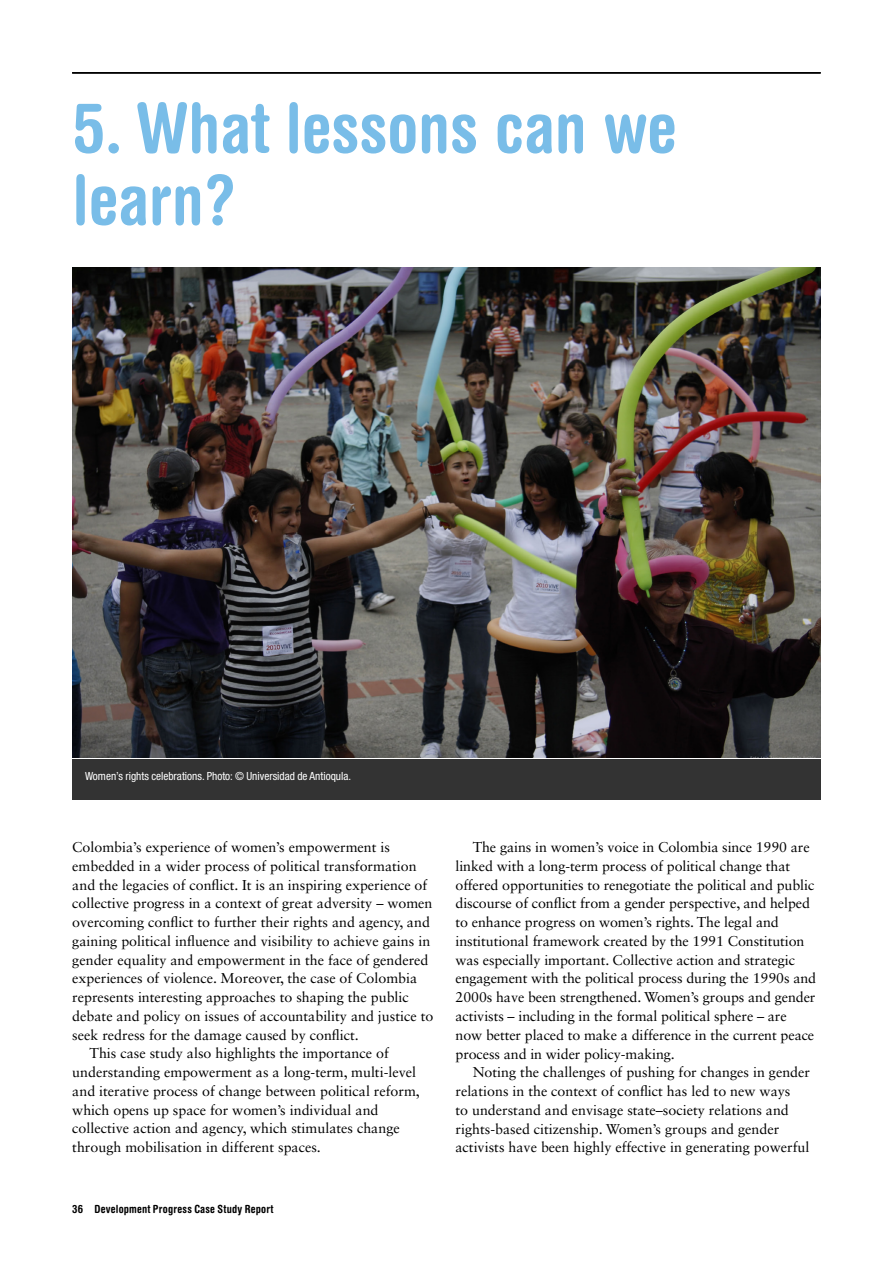
<style>
.page{position:relative;width:893px;height:1263px;background:#fff}
.page>*{position:absolute;margin:0;border:0;box-sizing:border-box;transform-origin:0 0}
.t1{font:700 condensed 69px/72px "Helvetica Rounded LT Std";color:#79bde8}
.t2{font:14.25px/18.8px "Sabon LT Std";color:#000}
.t3{font:condensed 11.25px "Helvetica Neue LT Std";color:#fff}
.t4{font:700 condensed 11.25px "Helvetica Rounded LT Std";letter-spacing:.02em;color:#000}
</style>
<div class="page">
<hr style="left:72px;top:72px;width:749px;height:2px;background:#000">
<img style="left:72px;top:267px;width:749px;height:490px">
<div style="left:72px;top:760px;width:749px;height:40px;background:#333"></div>
<h1 class="t1" style="left:72px;top:91px;width:606px">5. What lessons can we learn?</h1>
<p class="t3" style="left:85px;top:770px;width:268px">Women’s rights celebrations. Photo: © Universidad de Antioqula.</p>
<p class="t2" style="left:72px;top:838px;width:319px">Colombia’s experience of women’s empowerment is</p>
<p class="t2" style="left:72px;top:856px;width:346px">embedded in a wider process of political transformation</p>
<p class="t2" style="left:72px;top:875px;width:356px">and the legacies of conflict. It is an inspiring experience of</p>
<p class="t2" style="left:72px;top:894px;width:362px">collective progress in a context of great adversity – women</p>
<p class="t2" style="left:72px;top:913px;width:359px">overcoming conflict to further their rights and agency, and</p>
<p class="t2" style="left:72px;top:931px;width:359px">gaining political influence and visibility to achieve gains in</p>
<p class="t2" style="left:72px;top:950px;width:358px">gender equality and empowerment in the face of gendered</p>
<p class="t2" style="left:72px;top:969px;width:346px">experiences of violence. Moreover, the case of Colombia</p>
<p class="t2" style="left:72px;top:988px;width:338px">represents interesting approaches to shaping the public</p>
<p class="t2" style="left:72px;top:1006px;width:363px">debate and policy on issues of accountability and justice to</p>
<p class="t2" style="left:72px;top:1025px;width:288px">seek redress for the damage caused by conflict.</p>
<p class="t2" style="left:90px;top:1044px;width:301px">This case study also highlights the importance of</p>
<p class="t2" style="left:72px;top:1063px;width:345px">understanding empowerment as a long-term, multi-level</p>
<p class="t2" style="left:72px;top:1081px;width:349px">and iterative process of change between political reform,</p>
<p class="t2" style="left:72px;top:1100px;width:308px">which opens up space for women’s individual and</p>
<p class="t2" style="left:72px;top:1119px;width:329px">collective action and agency, which stimulates change</p>
<p class="t2" style="left:72px;top:1138px;width:250px">through mobilisation in different spaces.</p>
<p class="t4" style="left:72px;top:1202px;width:203px">36 Development Progress Case Study Report</p>
<p class="t2" style="left:455px;top:838px;width:362px;text-indent:17px">The gains in women’s voice in Colombia since 1990 are linked with a long-term process of political change that offered opportunities to renegotiate the political and public discourse of conflict from a gender perspective, and helped to enhance progress on women’s rights. The legal and institutional framework created by the 1991 Constitution was especially important. Collective action and strategic engagement with the political process during the 1990s and 2000s have been strengthened. Women’s groups and gender activists – including in the formal political sphere – are now better placed to make a difference in the current peace process and in wider policy-making.</p>
<p class="t2" style="left:455px;top:1063px;width:356px;text-indent:17px">Noting the challenges of pushing for changes in gender relations in the context of conflict has led to new ways<br>to understand and envisage state–society relations and rights-based citizenship. Women’s groups and gender activists have been highly effective in generating powerful</p>
</div>
